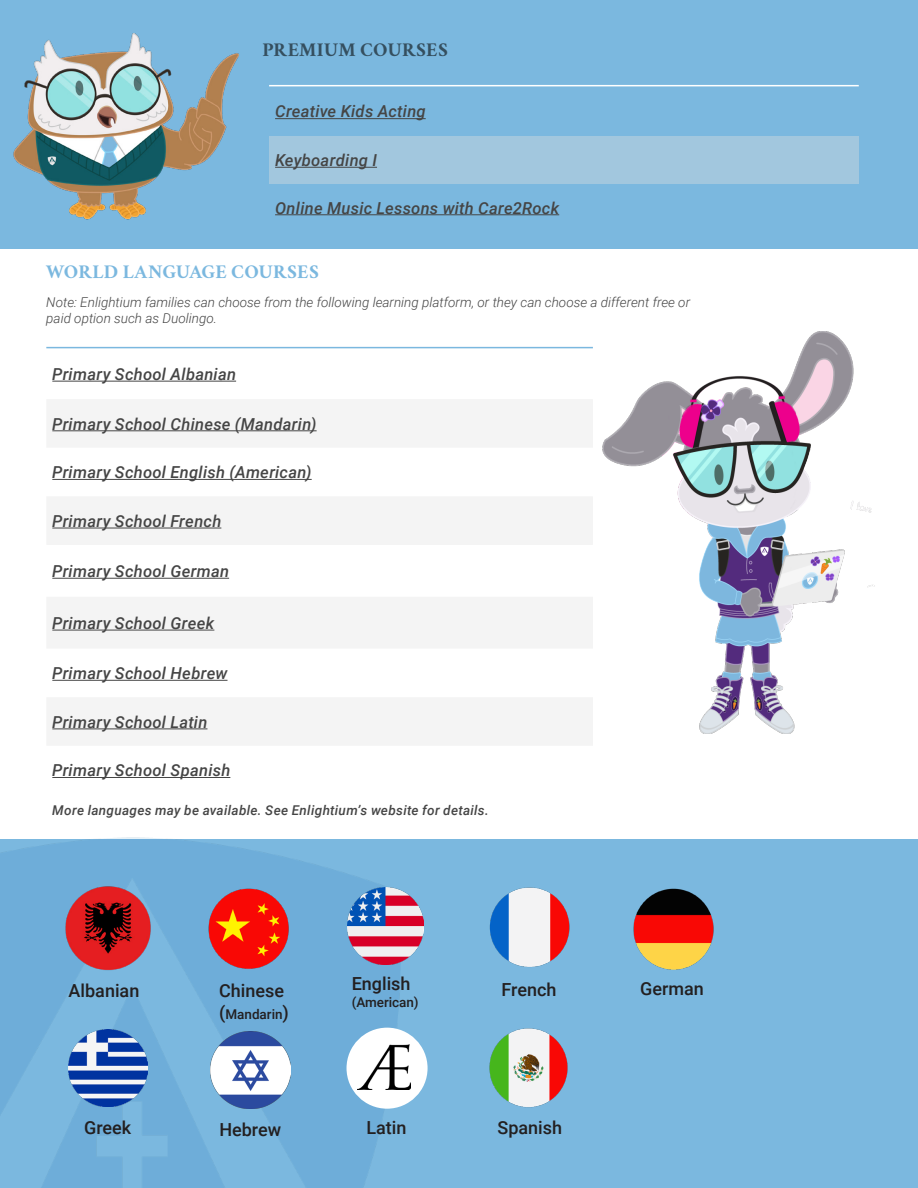
<style>
.page{position:relative;width:918px;height:1188px;background:#fff}
.page>*{position:absolute;margin:0;border:0;box-sizing:border-box;transform-origin:0 0}
.Subheader{font:700 19.5px "Crimson";letter-spacing:.01em;color:#7bb8df}
.Subheader-2{font:700 19.5px "Crimson";letter-spacing:.02em;color:#354f5f}
.t1{font:500 18px "Roboto";color:#231f20}
.Table_First_Column{font:italic 500 16.5px "Roboto";letter-spacing:.015em;color:#454545}
.t2{font:italic 300 13.5px/16.2px "Roboto";color:#454545}
.Table_First_Column-2{font:italic 500 13.5px "Roboto";letter-spacing:.025em;color:#454545}
.t3{font:500 13.5px "Roboto";color:#231f20}
.s1{font-size:18px}
</style>
<div class="page">
<div style="left:0;top:839px;width:918px;height:349px;background:#7bb8df"></div>
<img style="left:0;top:837px;width:427px;height:351px">
<div style="left:0;top:0;width:918px;height:248px;background:#7bb8df"></div>
<div style="left:269px;top:136px;width:590px;height:48px;background:#a2c7de"></div>
<hr style="left:269px;top:85px;width:590px;height:1px;background:#fff">
<hr style="left:275px;top:118px;width:151px;height:1px;background:#454545">
<hr style="left:275px;top:167px;width:102px;height:1px;background:#454545">
<hr style="left:275px;top:214px;width:284px;height:1px;background:#454545">
<img style="left:13px;top:33px;width:226px;height:187px">
<img style="left:547px;top:332px;width:328px;height:401px">
<svg style="left:47px;top:399px;width:546px;height:346px;fill:#f4f4f4"></svg>
<hr style="left:46px;top:347px;width:547px;height:1px;background:#7bb8df">
<hr style="left:52px;top:381px;width:184px;height:1px;background:#454545">
<hr style="left:52px;top:430px;width:265px;height:1px;background:#454545">
<hr style="left:52px;top:479px;width:260px;height:1px;background:#454545">
<hr style="left:52px;top:528px;width:169px;height:1px;background:#454545">
<hr style="left:52px;top:578px;width:177px;height:1px;background:#454545">
<hr style="left:52px;top:630px;width:162px;height:1px;background:#454545">
<hr style="left:52px;top:680px;width:176px;height:1px;background:#454545">
<hr style="left:52px;top:728px;width:155px;height:1px;background:#454545">
<hr style="left:52px;top:777px;width:178px;height:1px;background:#454545">
<img style="left:633px;top:888px;width:81px;height:82px">
<img style="left:348px;top:888px;width:75px;height:76px">
<img style="left:489px;top:887px;width:81px;height:80px">
<img style="left:195px;top:875px;width:107px;height:107px">
<img style="left:54px;top:876px;width:107px;height:105px">
<img style="left:68px;top:1029px;width:79px;height:77px">
<img style="left:489px;top:1028px;width:79px;height:80px">
<div style="left:347px;top:1028px;width:81px;height:81px;background:#fff;border-radius:50%"></div>
<img style="left:357px;top:1045px;width:53px;height:45px">
<img style="left:211px;top:1032px;width:79px;height:77px">
<p class="Subheader-2" style="left:262px;top:35px;width:187px">PREMIUM COURSES</p>
<p class="Table_First_Column" style="left:275px;top:100px;width:152px">Creative Kids Acting</p>
<p class="Table_First_Column" style="left:275px;top:149px;width:103px">Keyboarding I</p>
<p class="Table_First_Column" style="left:275px;top:196px;width:286px">Online Music Lessons with Care2Rock</p>
<p class="Subheader" style="left:46px;top:257px;width:274px">WORLD LANGUAGE COURSES</p>
<p class="t2" style="left:46px;top:293px;width:645px">Note: Enlightium families can choose from the following learning platform, or they can choose a different free or paid option such as Duolingo.</p>
<p class="Table_First_Column" style="left:52px;top:363px;width:185px">Primary School Albanian</p>
<p class="Table_First_Column" style="left:52px;top:412px;width:266px">Primary School Chinese (Mandarin)</p>
<p class="Table_First_Column" style="left:52px;top:461px;width:261px">Primary School English (American)</p>
<p class="Table_First_Column" style="left:52px;top:509px;width:171px">Primary School French</p>
<p class="Table_First_Column" style="left:52px;top:560px;width:178px">Primary School German</p>
<p class="Table_First_Column" style="left:52px;top:611px;width:164px">Primary School Greek</p>
<p class="Table_First_Column" style="left:52px;top:662px;width:177px">Primary School Hebrew</p>
<p class="Table_First_Column" style="left:52px;top:710px;width:157px">Primary School Latin</p>
<p class="Table_First_Column" style="left:52px;top:759px;width:180px">Primary School Spanish</p>
<p class="Table_First_Column-2" style="left:52px;top:801px;width:438px">More languages may be available. See Enlightium’s website for details.</p>
<p class="t1" style="left:69px;top:978px;width:72px">Albanian</p>
<p class="t1" style="left:84px;top:1115px;width:49px">Greek</p>
<p class="t1" style="left:352px;top:971px;width:60px">English</p>
<p class="t1" style="left:640px;top:976px;width:65px">German</p>
<p class="t3" style="left:352px;top:992px;width:69px">(American)</p>
<p class="t1" style="left:219px;top:978px;width:66px">Chinese</p>
<p class="t1" style="left:502px;top:977px;width:56px">French</p>
<p class="t3" style="left:219px;top:1004px;width:71px"><span class="s1">(</span>Mandarin<span class="s1">)</span></p>
<p class="t1" style="left:219px;top:1117px;width:63px">Hebrew</p>
<p class="t1" style="left:366px;top:1115px;width:42px">Latin</p>
<p class="t1" style="left:498px;top:1115px;width:66px">Spanish</p>
</div>
